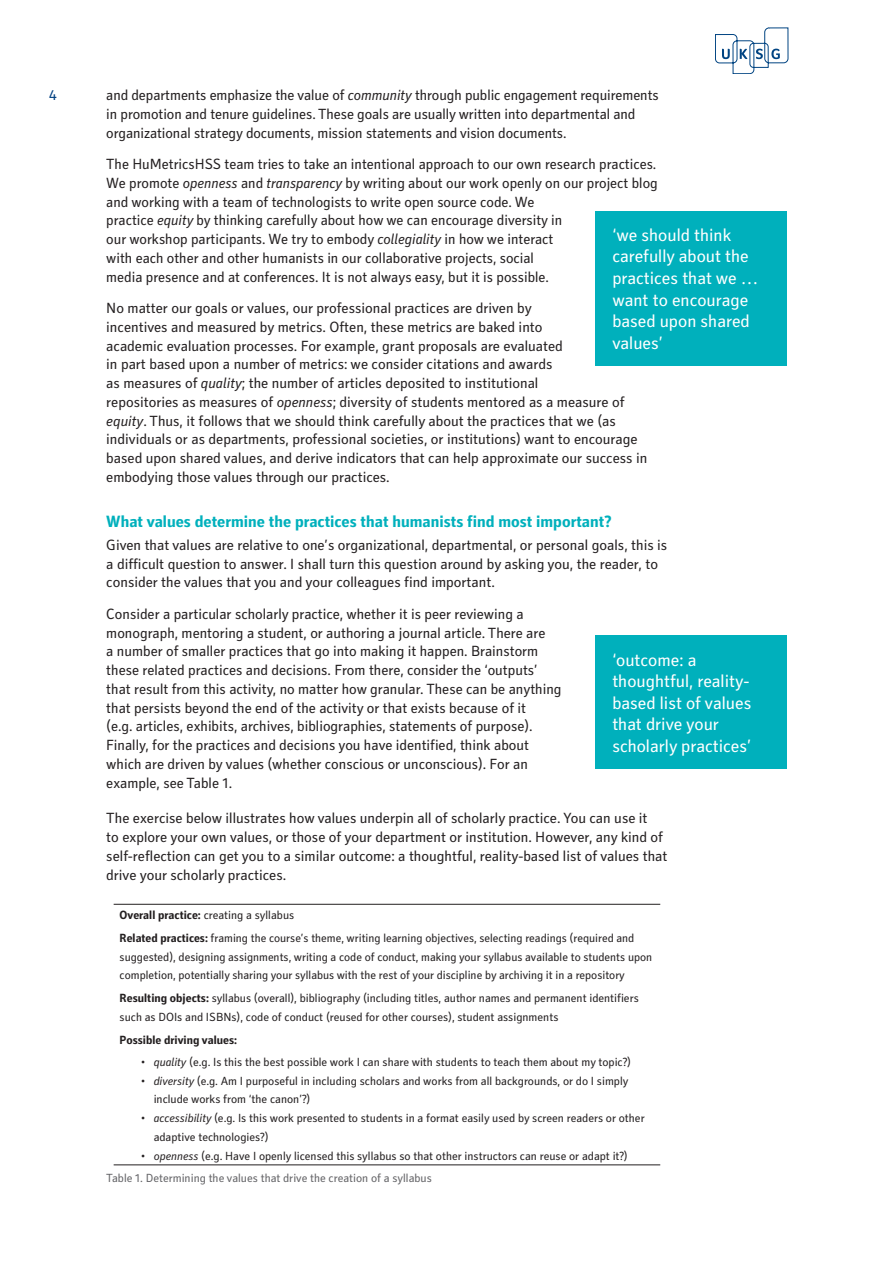
<style>
.page{position:relative;width:893px;height:1263px;background:#fff}
.page>*{position:absolute;margin:0;border:0;box-sizing:border-box;transform-origin:0 0}
.Stand_out_quote{font:18px/21.6px "Secca Std";color:#fff}
.B-Style_Heading{font:700 16.5px "Secca Std";color:#00b0bc}
.Body{font:15px/18.8px "Secca Std";color:#231f20}
.t1{font:15px "Secca Std";color:#014081}
.t2{font:12px/18.8px "Secca Std";color:#231f20}
.t3{font:700 12px "Secca Std";color:#231f20}
.s1{font-style:italic}
.s2{font-weight:700}
.s3{color:#636366}
</style>
<div class="page">
<svg style="left:715px;top:28px;width:73px;height:46px"></svg>
<hr style="left:114px;top:904px;width:546px;height:1px;background:#231f20">
<hr style="left:114px;top:1164px;width:546px;height:1px;background:#231f20">
<div style="left:595px;top:211px;width:192px;height:155px;background:#00b0bc"></div>
<div style="left:595px;top:636px;width:192px;height:133px;background:#00b0bc"></div>
<p class="t1" style="left:49px;top:87px;width:10px">4</p>
<p class="Body" style="left:106px;top:86px;width:554px">and departments emphasize the value of <span class="s1">community</span> through public engagement requirements in promotion and tenure guidelines. These goals are usually written into departmental and organizational strategy documents, mission statements and vision documents.</p>
<p class="Body" style="left:106px;top:155px;width:553px">The HuMetricsHSS team tries to take an intentional approach to our own research practices.<br>We promote <span class="s1">openness</span> and <span class="s1">transparency</span> by writing about our work openly on our project blog and working with a team of technologists to write open source code. We<br>practice <span class="s1">equity</span> by thinking carefully about how we can encourage diversity in<br>our workshop participants. We try to embody <span class="s1">collegiality</span> in how we interact<br>with each other and other humanists in our collaborative projects, social<br>media presence and at conferences. It is not always easy, but it is possible.</p>
<p class="Body" style="left:106px;top:299px;width:542px">No matter our goals or values, our professional practices are driven by<br>incentives and measured by metrics. Often, these metrics are baked into<br>academic evaluation processes. For example, grant proposals are evaluated<br>in part based upon a number of metrics: we consider citations and awards<br>as measures of <span class="s1">quality</span>; the number of articles deposited to institutional<br>repositories as measures of <span class="s1">openness</span>; diversity of students mentored as a measure of <span class="s1">equity</span>. Thus, it follows that we should think carefully about the practices that we (as individuals or as departments, professional societies, or institutions) want to encourage based upon shared values, and derive indicators that can help approximate our success in embodying those values through our practices.</p>
<p class="B-Style_Heading" style="left:106px;top:512px;width:506px">What values determine the practices that humanists find most important?</p>
<p class="Body" style="left:106px;top:536px;width:562px">Given that values are relative to one’s organizational, departmental, or personal goals, this is a difficult question to answer. I shall turn this question around by asking you, the reader, to consider the values that you and your colleagues find important.</p>
<p class="Body" style="left:106px;top:605px;width:457px">Consider a particular scholarly practice, whether it is peer reviewing a monograph, mentoring a student, or authoring a journal article. There are<br>a number of smaller practices that go into making it happen. Brainstorm these related practices and decisions. From there, consider the ‘outputs’ that result from this activity, no matter how granular. These can be anything that persists beyond the end of the activity or that exists because of it<br>(e.g. articles, exhibits, archives, bibliographies, statements of purpose).<br>Finally, for the practices and decisions you have identified, think about which are driven by values (whether conscious or unconscious). For an example, see Table 1.</p>
<p class="Body" style="left:106px;top:809px;width:563px">The exercise below illustrates how values underpin all of scholarly practice. You can use it<br>to explore your own values, or those of your department or institution. However, any kind of self-reflection can get you to a similar outcome: a thoughtful, reality-based list of values that drive your scholarly practices.</p>
<p class="t2" style="left:120px;top:904px;width:516px;line-height:23px"><span class="s2">Overall practice:</span> creating a syllabus<br><span class="s2">Related practices:</span> framing the course’s theme, writing learning objectives, selecting readings (required and</p>
<p class="t2" style="left:120px;top:947px;width:534px">suggested), designing assignments, writing a code of conduct, making your syllabus available to students upon completion, potentially sharing your syllabus with the rest of your discipline by archiving it in a repository</p>
<p class="t2" style="left:120px;top:989px;width:521px"><span class="s2">Resulting objects:</span> syllabus (overall), bibliography (including titles, author names and permanent identifiers such as DOIs and ISBNs), code of conduct (reused for other courses), student assignments</p>
<p class="t3" style="left:120px;top:1033px;width:119px">Possible driving values:</p>
<p class="t2" style="left:141px;top:1053px;width:492px">• <span class="s1">quality</span> (e.g. Is this the best possible work I can share with students to teach them about my topic?)</p>
<p class="t2" style="left:154px;top:1071px;width:476px;text-indent:-13px">• <span class="s1">diversity</span> (e.g. Am I purposeful in including scholars and works from all backgrounds, or do I simply include works from ‘the canon’?)</p>
<p class="t2" style="left:154px;top:1109px;width:492px;text-indent:-13px">• <span class="s1">accessibility</span> (e.g. Is this work presented to students in a format easily used by screen readers or other adaptive technologies?)</p>
<p class="t2" style="left:106px;top:1145px;width:523px;line-height:22.5px;text-indent:35px">• <span class="s1">openness</span> (e.g. Have I openly licensed this syllabus so that other instructors can reuse or adapt it?)<br><span class="s3">Table 1. Determining the values that drive the creation of a syllabus</span></p>
<p class="Stand_out_quote" style="left:612px;top:224px;width:148px">‘we should think carefully about the practices that we … want to encourage based upon shared values’</p>
<p class="Stand_out_quote" style="left:612px;top:649px;width:141px">‘outcome: a thoughtful, reality&shy;based list of values that drive your scholarly practices’</p>
</div>
